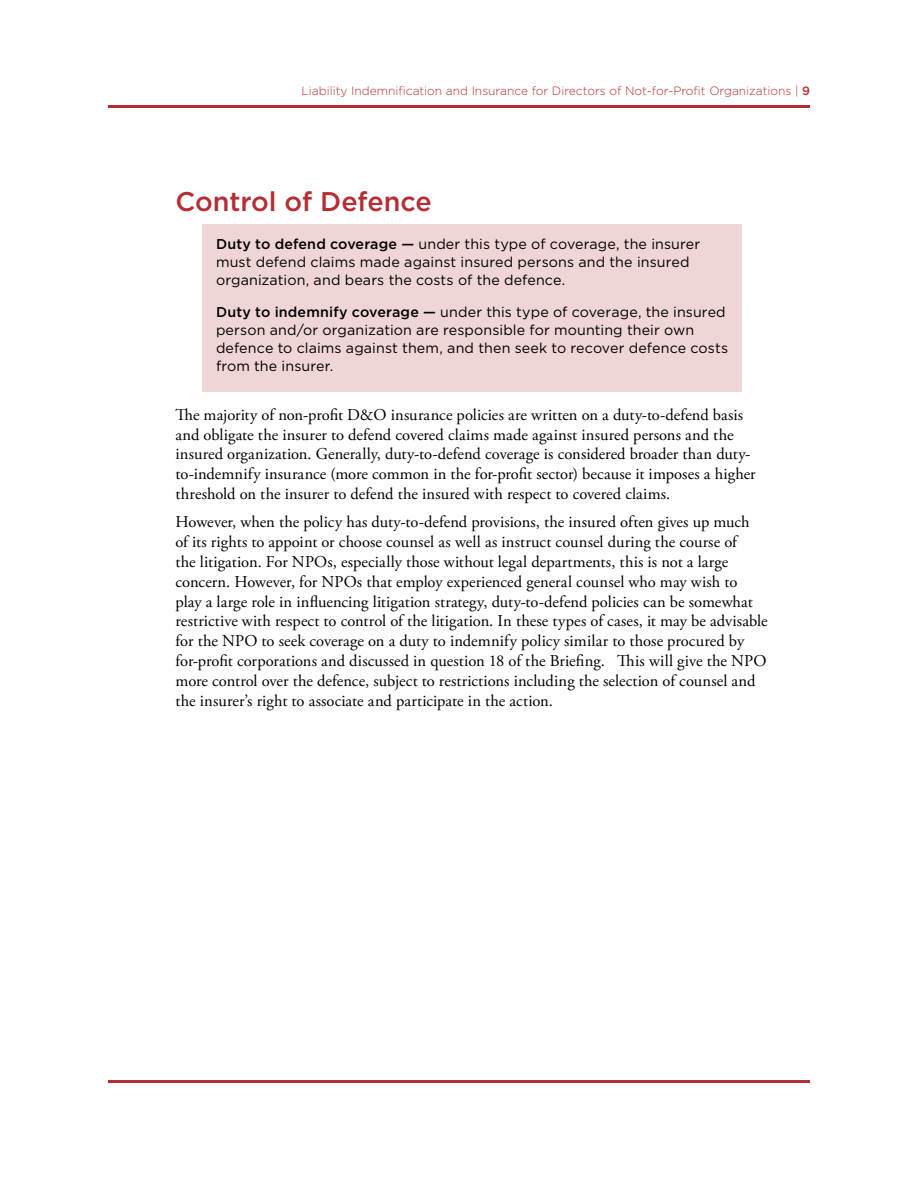
<style>
.page{position:relative;width:918px;height:1188px;background:#fff}
.page>*{position:absolute;margin:0;border:0;box-sizing:border-box;transform-origin:0 0}
.t1{font:500 27px "Gotham";letter-spacing:-.005em;color:#b42e34}
.t2{font:16.5px/19.8px "Adobe Garamond Pro";letter-spacing:.005em;color:#000}
.t3{font:14.25px/18px "Gotham";letter-spacing:.01em;color:#000}
.t4{font:300 12px "Gotham";color:#b42e34}
.s1{font-weight:500}
</style>
<div class="page">
<hr style="left:108px;top:1080px;width:702px;height:3px;background:#b42e34">
<hr style="left:108px;top:105px;width:702px;height:3px;background:#b42e34">
<div style="left:202px;top:224px;width:540px;height:167px;background:#f0d5d6"></div>
<p class="t4" style="left:302px;top:84px;width:510px">Liability Indemnification and Insurance for Directors of Not-for-Profit Organizations | <span class="s1">9</span></p>
<h1 class="t1" style="left:176px;top:186px;width:258px">Control of Defence</h1>
<p class="t3" style="left:216px;top:235px;width:486px"><span class="s1">Duty to defend coverage —</span> under this type of coverage, the insurer must defend claims made against insured persons and the insured organization, and bears the costs of the defence.</p>
<p class="t3" style="left:216px;top:302px;width:514px"><span class="s1">Duty to indemnify coverage —</span> under this type of coverage, the insured person and/or organization are responsible for mounting their own defence to claims against them, and then seek to recover defence costs from the insurer.</p>
<p class="t2" style="left:176px;top:405px;width:582px">The majority of non-profit D&amp;O insurance policies are written on a duty-to-defend basis and obligate the insurer to defend covered claims made against insured persons and the insured organization. Generally, duty-to-defend coverage is considered broader than duty&shy;to-indemnify insurance (more common in the for-profit sector) because it imposes a higher threshold on the insurer to defend the insured with respect to covered claims.</p>
<p class="t2" style="left:176px;top:513px;width:594px">However, when the policy has duty-to-defend provisions, the insured often gives up much<br>of its rights to appoint or choose counsel as well as instruct counsel during the course of<br>the litigation. For NPOs, especially those without legal departments, this is not a large concern. However, for NPOs that employ experienced general counsel who may wish to play a large role in influencing litigation strategy, duty-to-defend policies can be somewhat restrictive with respect to control of the litigation. In these types of cases, it may be advisable for the NPO to seek coverage on a duty to indemnify policy similar to those procured by for-profit corporations and discussed in question 18 of the Briefing. This will give the NPO more control over the defence, subject to restrictions including the selection of counsel and the insurer’s right to associate and participate in the action.</p>
</div>
